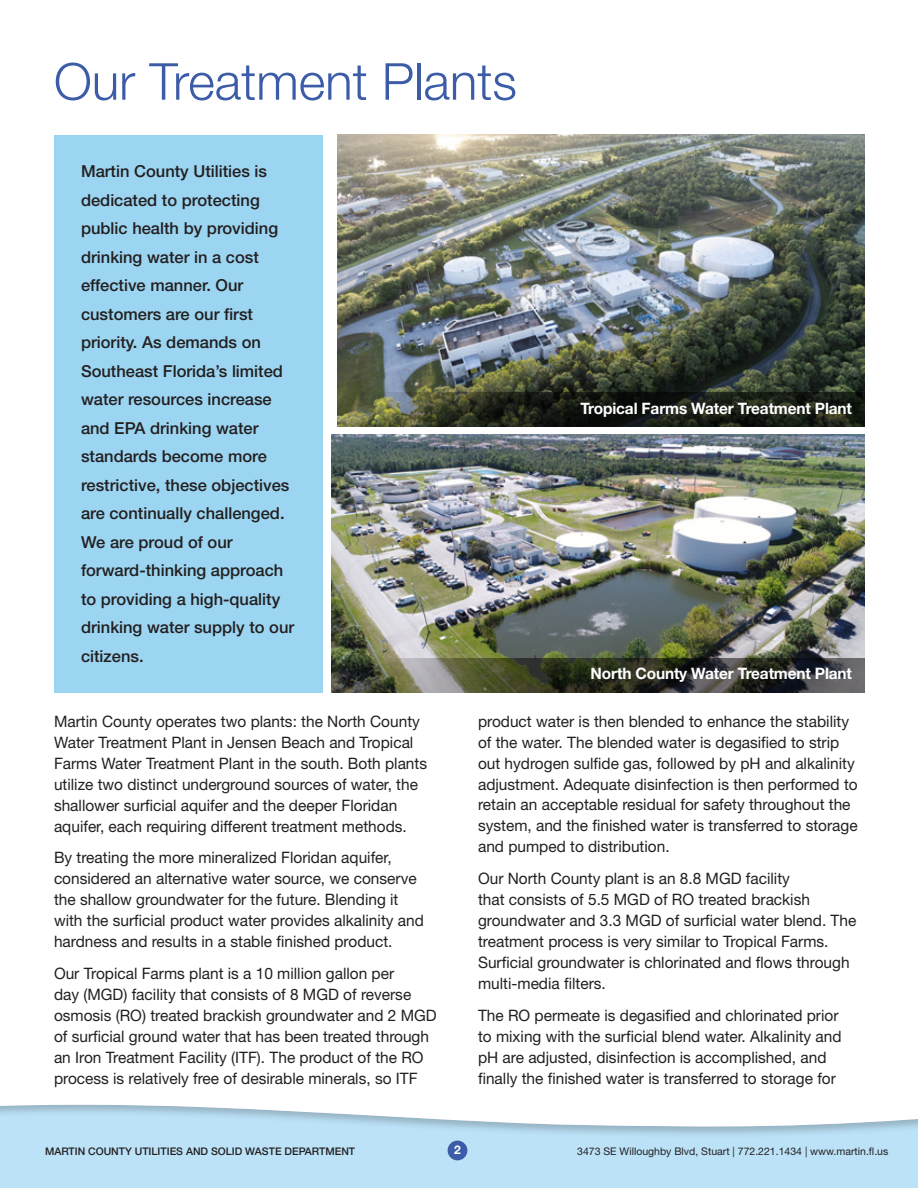
<style>
.page{position:relative;width:918px;height:1188px;background:#fff}
.page>*{position:absolute;margin:0;border:0;box-sizing:border-box;transform-origin:0 0}
.t1{font:300 51px "Helvetica Neue LT Std";color:#3c5ca8}
.t2{font:500 16.5px/28.5px "Helvetica Neue LT Std";color:#231f20}
.t3{font:15.75px/21px "Helvetica Neue LT Std";color:#231f20}
.t4{font:700 15.75px "Helvetica Neue LT Std";letter-spacing:-.01em;color:#fff}
.t5{font:700 12px "Helvetica Neue LT Std";color:#fff}
.t6{font:10.5px "Helvetica Neue LT Std";color:#231f20}
.t7{font:500 10.5px "Helvetica Neue LT Std";color:#231f20}
</style>
<div class="page">
<div style="left:0;top:1105px;width:918px;height:83px;background:#231f20;opacity:.24"></div>
<div style="left:448px;top:1141px;width:19px;height:19px;background:#3c5ca8;border-radius:50%"></div>
<div style="left:54px;top:135px;width:268px;height:557px;background:#9bd5f1"></div>
<img style="left:338px;top:135px;width:527px;height:257px">
<img style="left:332px;top:434px;width:533px;height:224px">
<svg style="left:332px;top:658px;width:533px;height:35px;background:#444639"></svg>
<svg style="left:337px;top:392px;width:528px;height:35px;background:#292e20"></svg>
<h2 class="t1" style="left:54px;top:50px;width:464px">Our Treatment Plants</h2>
<p class="t2" style="left:81px;top:157px;width:215px">Martin County Utilities is dedicated to protecting public health by providing drinking water in a cost effective manner. Our customers are our frst priority. As demands on<br>Southeast Florida’s limited water resources increase and EPA drinking water standards become more restrictive, these objectives are continually challenged.<br>We are proud of our forward-thinking approach to providing a high-quality drinking water supply to our citizens.</p>
<p class="t4" style="left:580px;top:399px;width:273px">Tropical Farms Water Treatment Plant</p>
<p class="t4" style="left:591px;top:664px;width:263px">North County Water Treatment Plant</p>
<p class="t3" style="left:54px;top:710px;width:375px">Martin County operates two plants: the North County Water Treatment Plant in Jensen Beach and Tropical Farms Water Treatment Plant in the south. Both plants utilize two distinct underground sources of water, the shallower surfcial aquifer and the deeper Floridan aquifer, each requiring different treatment methods.</p>
<p class="t3" style="left:54px;top:847px;width:371px">By treating the more mineralized Floridan aquifer, considered an alternative water source, we conserve the shallow groundwater for the future. Blending it with the surfcial product water provides alkalinity and hardness and results in a stable fnished product.</p>
<p class="t3" style="left:54px;top:962px;width:384px">Our Tropical Farms plant is a 10 million gallon per<br>day (MGD) facility that consists of 8 MGD of reverse osmosis (RO) treated brackish groundwater and 2 MGD of surfcial ground water that has been treated through an Iron Treatment Facility (ITF). The product of the RO process is relatively free of desirable minerals, so ITF</p>
<p class="t3" style="left:478px;top:710px;width:381px">product water is then blended to enhance the stability of the water. The blended water is degasifed to strip out hydrogen sulfde gas, followed by pH and alkalinity adjustment. Adequate disinfection is then performed to retain an acceptable residual for safety throughout the system, and the fnished water is transferred to storage and pumped to distribution.</p>
<p class="t3" style="left:478px;top:868px;width:380px">Our North County plant is an 8.8 MGD facility<br>that consists of 5.5 MGD of RO treated brackish groundwater and 3.3 MGD of surfcial water blend. The treatment process is very similar to Tropical Farms.<br>Surfcial groundwater is chlorinated and fows through multi-media flters.</p>
<p class="t3" style="left:478px;top:1004px;width:365px">The RO permeate is degasifed and chlorinated prior to mixing with the surfcial blend water. Alkalinity and pH are adjusted, disinfection is accomplished, and fnally the fnished water is transferred to storage for</p>
<p class="t7" style="left:45px;top:1145px;width:312px">MARTIN COUNTY UTILITIES AND SOLID WASTE DEPARTMENT</p>
<p class="t5" style="left:454px;top:1142px;width:8px">2</p>
<p class="t6" style="left:577px;top:1145px;width:313px">3473 SE Willoughby Blvd, Stuart | 772.221.1434 | www.martin.fl.us</p>
</div>
